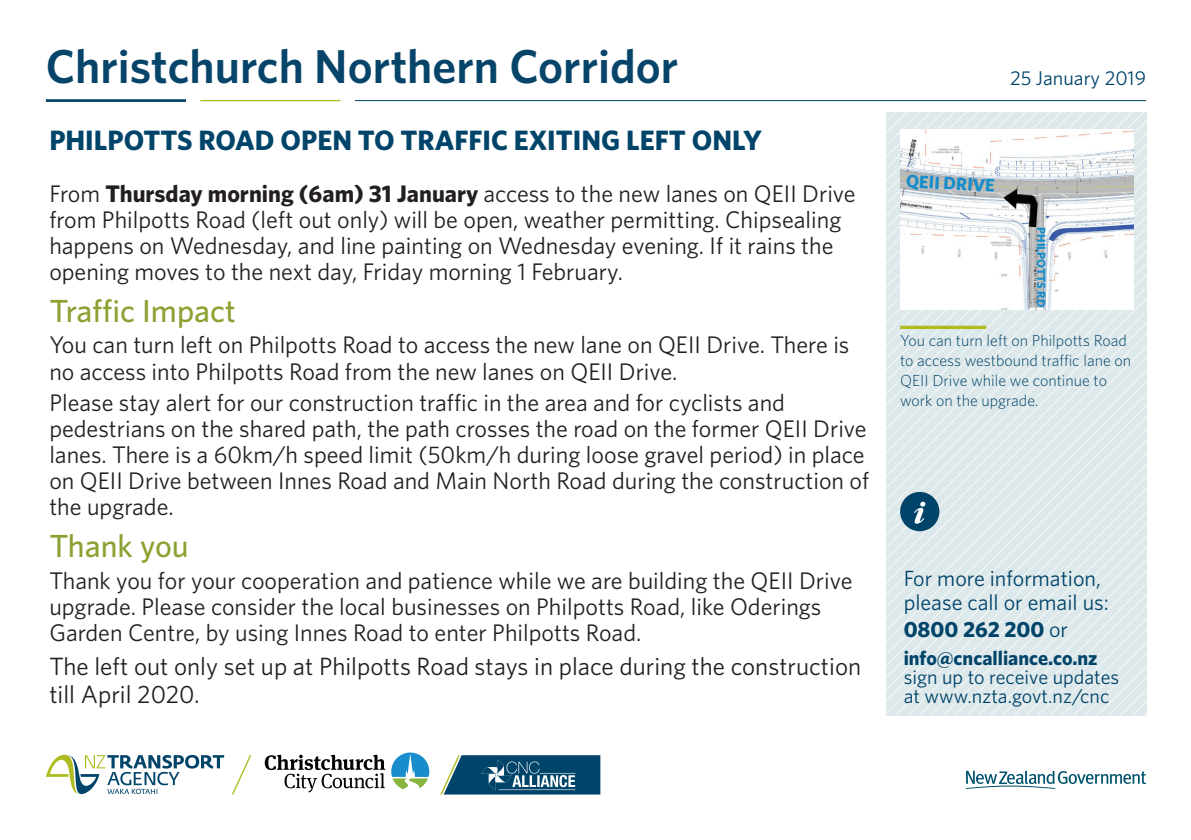
<style>
.page{position:relative;width:1191px;height:840px;background:#fff}
.page>*{position:absolute;margin:0;border:0;box-sizing:border-box;transform-origin:0 0}
.t1{font:600 47.6px "Whitney";color:#064469}
.t2{font:500 32px "Whitney";color:#8ba233}
.t3{font:700 28px "Whitney";color:#00446a}
.t4{font:25px/28px "Whitney";color:#231f20}
.t5{font:24px/26px "Whitney";color:#231f20}
.t6{font:22px/24px "Whitney";color:#00446a}
.t7{font:700 22px "Whitney";color:#00446a}
.t8{font:20px/19px "Whitney";color:#00446a}
.t9{font:700 20px "Whitney";color:#00446a}
.t10{font:700 18px "Whitney";color:#188dcb}
.t11{font:300 16px/20px "Whitney";color:#00446a}
.t12{font:700 12px "Whitney";color:#188dcb}
.s1{font-weight:700}
.s2{font-weight:400}
</style>
<div class="page">
<svg style="left:886px;top:312px;width:260px;height:12px;background:#dfe9eb"></svg>
<svg style="left:886px;top:324px;width:260px;height:12px;background:#dfe9eb"></svg>
<svg style="left:886px;top:336px;width:260px;height:12px;background:#dfe9eb"></svg>
<svg style="left:886px;top:348px;width:260px;height:224px;background:#dfe9eb"></svg>
<svg style="left:886px;top:572px;width:260px;height:143px;background:#dfe9eb"></svg>
<svg style="left:966px;top:770px;width:180px;height:18px"></svg>
<svg style="left:232px;top:755px;width:19px;height:39px"></svg>
<svg style="left:46px;top:754px;width:178px;height:40px"></svg>
<svg style="left:391px;top:752px;width:38px;height:36px"></svg>
<svg style="left:265px;top:754px;width:120px;height:38px"></svg>
<svg style="left:440px;top:755px;width:160px;height:39px;background:#306784"></svg>
<hr style="left:46px;top:99px;width:140px;height:3px;background:#064469">
<hr style="left:355px;top:100px;width:791px;height:1px;background:#064469">
<hr style="left:200px;top:100px;width:140px;height:1px;background:#aebe24">
<div style="left:900px;top:491px;width:39px;height:40px;background:#00446a;border-radius:50%"></div>
<svg style="left:914px;top:501px;width:11px;height:22px"></svg>
<img style="left:900px;top:130px;width:233px;height:180px">
<svg style="left:900px;top:325px;width:86px;height:4px"></svg>
<img style="left:1001px;top:185px;width:37px;height:42px">
<h1 class="t1" style="left:46px;top:35px;width:634px">Christchurch Northern Corridor</h1>
<p class="t3" style="left:49px;top:121px;width:714px">PHILPOTTS ROAD OPEN TO TRAFFIC EXITING LEFT ONLY</p>
<p class="t5" style="left:49px;top:180px;width:808px">From <span class="s1">Thursday morning (6am) 31 January</span> access to the new lanes on QEII Drive from Philpotts Road (left out only) will be open, weather permitting. Chipsealing happens on Wednesday, and line painting on Wednesday evening. If it rains the opening moves to the next day, Friday morning 1 February.</p>
<h2 class="t2" style="left:49px;top:289px;width:188px">Traffic Impact</h2>
<p class="t5" style="left:49px;top:331px;width:801px">You can turn left on Philpotts Road to access the new lane on QEII Drive. There is no access into Philpotts Road from the new lanes on QEII Drive.</p>
<p class="t5" style="left:49px;top:389px;width:821px">Please stay alert for our construction traffic in the area and for cyclists and pedestrians on the shared path, the path crosses the road on the former QEII Drive lanes. There is a 60km/h speed limit (50km/h during loose gravel period) in place on QEII Drive between Innes Road and Main North Road during the construction of the upgrade.</p>
<h2 class="t2" style="left:49px;top:524px;width:141px">Thank you</h2>
<p class="t5" style="left:49px;top:566px;width:804px">Thank you for your cooperation and patience while we are building the QEII Drive upgrade. Please consider the local businesses on Philpotts Road, like Oderings<br>Garden Centre, by using Innes Road to enter Philpotts Road.</p>
<p class="t4" style="left:49px;top:650px;width:813px">The left out only set up at Philpotts Road stays in place during the construction till April 2020.</p>
<p class="t8" style="left:1010px;top:68px;width:138px">25 January 2019</p>
<p class="t10" style="left:906px;top:169px;width:90px;rotate:3deg">QEII DRIVE</p>
<p class="t12" style="left:1049px;top:227px;width:81px;rotate:90deg">PHILPOTTS RD</p>
<p class="t11" style="left:900px;top:329px;width:232px">You can turn left on Philpotts Road to access westbound traffic lane on<br>QEII Drive while we continue to work on the upgrade.</p>
<p class="t6" style="left:903px;top:565px;width:207px">For more information, please call or email us:</p>
<p class="t7" style="left:903px;top:614px;width:166px">0800 262 200 <span class="s2">or</span></p>
<p class="t9" style="left:903px;top:643px;width:195px">info@cncalliance.co.nz</p>
<p class="t8" style="left:903px;top:666px;width:217px">sign up to receive updates at www.nzta.govt.nz/cnc</p>
</div>
